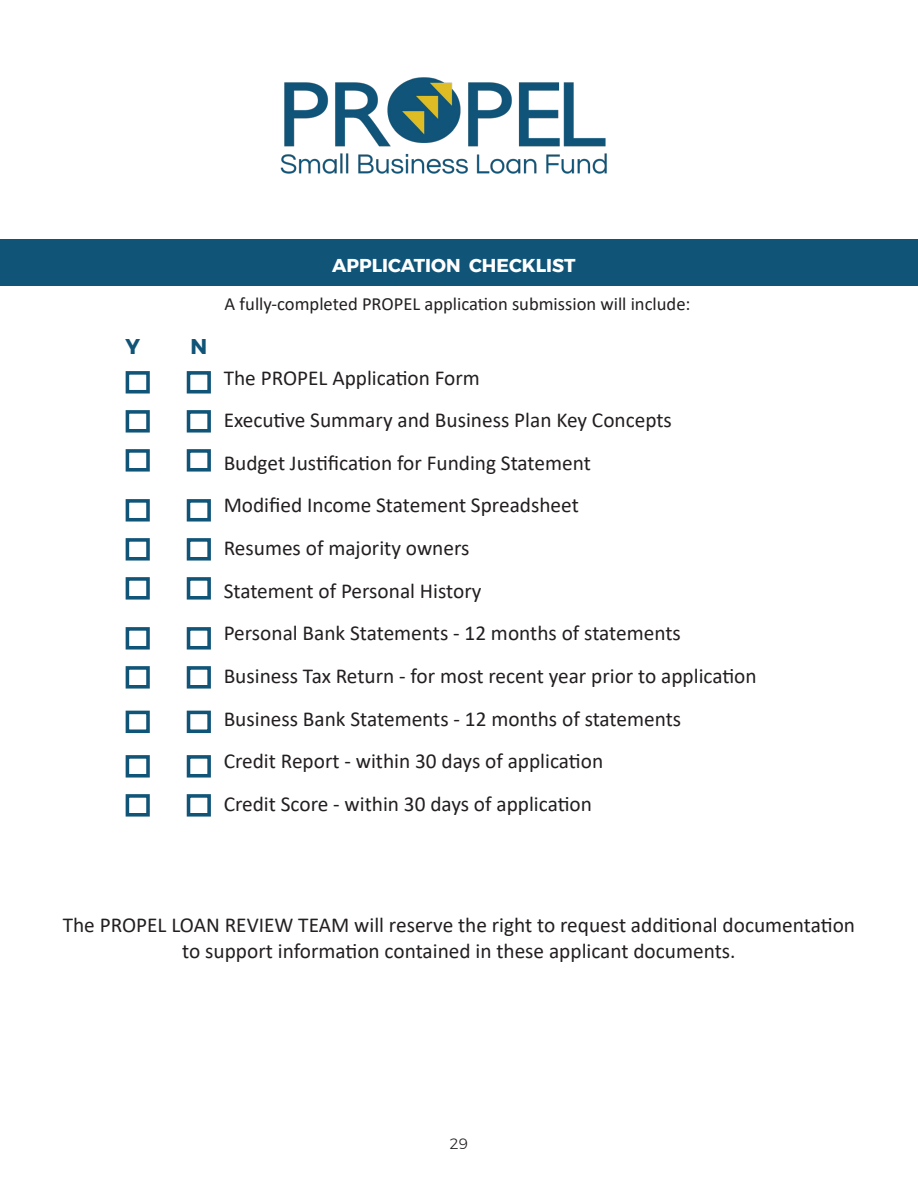
<style>
.page{position:relative;width:918px;height:1188px;background:#fff}
.page>*{position:absolute;margin:0;border:0;box-sizing:border-box;transform-origin:0 0}
.t1{font:21.3px "Calibri";color:#231f20}
.t2{font:700 21.3px "Montserrat";color:#105478}
.t3{font:18.6px "Calibri";color:#231f20}
.t4{font:700 18.6px "Montserrat";color:#fff}
.t5{font:300 15px "Montserrat";color:#231f20}
</style>
<div class="page">
<div style="left:0;top:240px;width:918px;height:46px;background:#105478"></div>
<div style="left:187px;top:371px;width:24px;height:23px;border:4px solid #105478"></div>
<div style="left:187px;top:410px;width:24px;height:23px;border:4px solid #105478"></div>
<div style="left:187px;top:449px;width:24px;height:23px;border:4px solid #105478"></div>
<div style="left:187px;top:499px;width:24px;height:23px;border:4px solid #105478"></div>
<div style="left:187px;top:538px;width:24px;height:23px;border:4px solid #105478"></div>
<div style="left:187px;top:577px;width:24px;height:23px;border:4px solid #105478"></div>
<div style="left:187px;top:627px;width:24px;height:23px;border:4px solid #105478"></div>
<div style="left:187px;top:666px;width:24px;height:23px;border:4px solid #105478"></div>
<div style="left:187px;top:711px;width:24px;height:22px;border:4px solid #105478"></div>
<div style="left:187px;top:755px;width:24px;height:23px;border:4px solid #105478"></div>
<div style="left:187px;top:794px;width:24px;height:23px;border:4px solid #105478"></div>
<div style="left:126px;top:371px;width:24px;height:23px;border:4px solid #105478"></div>
<div style="left:126px;top:410px;width:24px;height:23px;border:4px solid #105478"></div>
<div style="left:126px;top:449px;width:24px;height:23px;border:4px solid #105478"></div>
<div style="left:126px;top:499px;width:24px;height:23px;border:4px solid #105478"></div>
<div style="left:126px;top:538px;width:24px;height:23px;border:4px solid #105478"></div>
<div style="left:126px;top:577px;width:24px;height:23px;border:4px solid #105478"></div>
<div style="left:126px;top:627px;width:24px;height:23px;border:4px solid #105478"></div>
<div style="left:126px;top:666px;width:24px;height:23px;border:4px solid #105478"></div>
<div style="left:126px;top:711px;width:24px;height:22px;border:4px solid #105478"></div>
<div style="left:126px;top:755px;width:24px;height:23px;border:4px solid #105478"></div>
<div style="left:126px;top:794px;width:24px;height:23px;border:4px solid #105478"></div>
<img style="left:280px;top:77px;width:327px;height:97px">
<p class="t2" style="left:126px;top:330px;width:16px">Y</p>
<p class="t2" style="left:190px;top:330px;width:18px">N</p>
<p class="t4" style="left:332px;top:250px;width:245px">APPLICATION CHECKLIST</p>
<p class="t3" style="left:225px;top:291px;width:467px">A fully-completed PROPEL application submission will include:</p>
<p class="t1" style="left:224px;top:363px;width:258px">The PROPEL Application Form</p>
<p class="t1" style="left:224px;top:405px;width:450px">Executive Summary and Business Plan Key Concepts</p>
<p class="t1" style="left:224px;top:448px;width:369px">Budget Justification for Funding Statement</p>
<p class="t1" style="left:224px;top:491px;width:357px">Modified Income Statement Spreadsheet</p>
<p class="t1" style="left:224px;top:533px;width:247px">Resumes of majority owners</p>
<p class="t1" style="left:224px;top:576px;width:259px">Statement of Personal History</p>
<p class="t1" style="left:224px;top:619px;width:459px">Personal Bank Statements - 12 months of statements</p>
<p class="t1" style="left:224px;top:661px;width:535px">Business Tax Return - for most recent year prior to application</p>
<p class="t1" style="left:224px;top:704px;width:459px">Business Bank Statements - 12 months of statements</p>
<p class="t1" style="left:224px;top:746px;width:381px">Credit Report - within 30 days of application</p>
<p class="t1" style="left:224px;top:789px;width:370px">Credit Score - within 30 days of application</p>
<p class="t1" style="left:63px;top:911px;width:794px">The PROPEL LOAN REVIEW TEAM will reserve the right to request additional documentation</p>
<p class="t1" style="left:182px;top:936px;width:555px">to support information contained in these applicant documents.</p>
<p class="t5" style="left:450px;top:1132px;width:20px">29</p>
</div>
